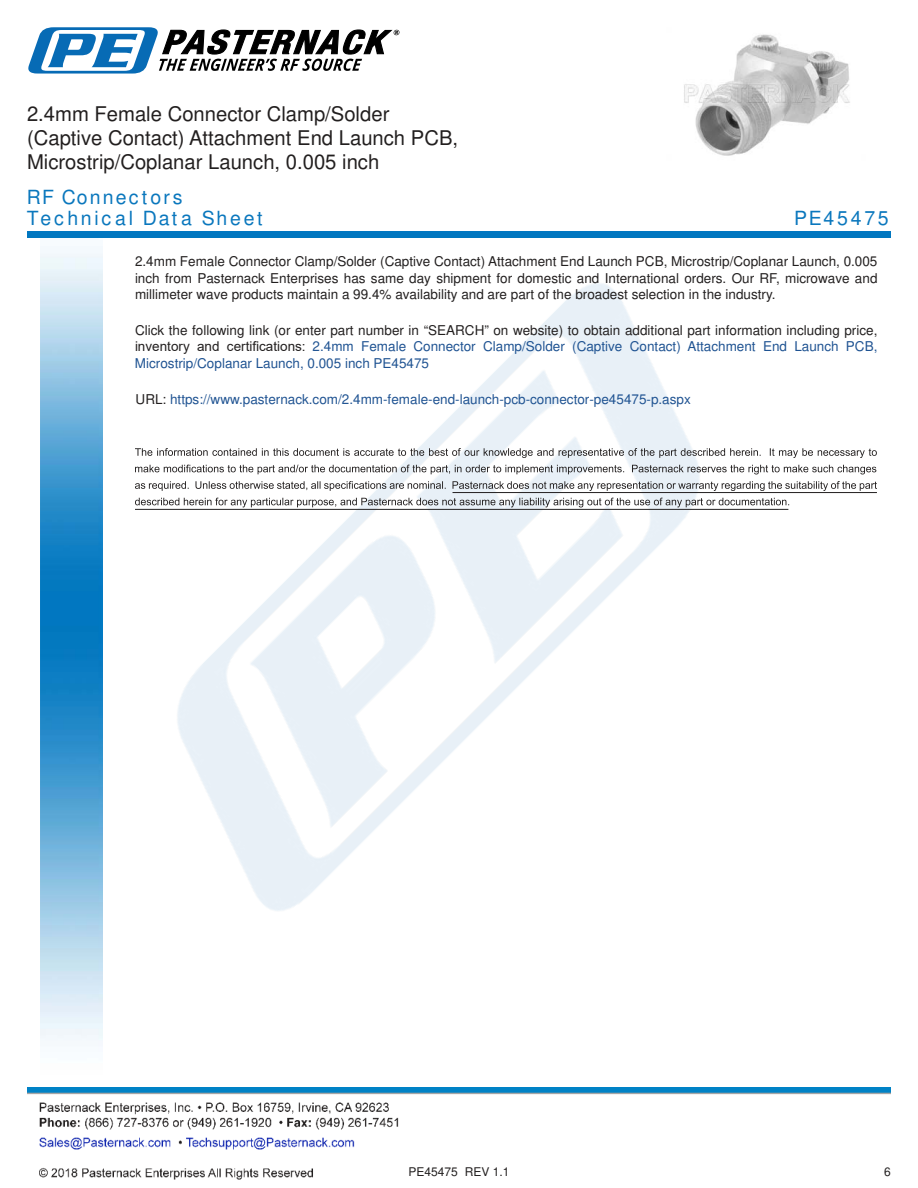
<style>
.page{position:relative;width:918px;height:1188px;background:#fff}
.page>*{position:absolute;margin:0;border:0;box-sizing:border-box;transform-origin:0 0}
.t1{font:20.25px/24.3px "Arial";color:#221f1f}
.t2{font:900 19.5px/20.4px "Arial";letter-spacing:.14em;color:#0a77bd}
.t3{font:13.5px/16.2px "Arial";color:#221f1f;text-align:justify}
.t4{font:13.5px "Arial";color:#1f5392}
.t5{font:12px "Arial";color:#221f1f}
.s1{color:#1f5392}
.s2{color:#221f1f}
</style>
<div class="page">
<img style="left:39px;top:1102px;width:360px;height:78px">
<img style="left:102px;top:246px;width:719px;height:724px">
<img style="left:40px;top:237px;width:62px;height:804px">
<img style="left:27px;top:1088px;width:864px;height:7px">
<svg style="left:28px;top:27px;width:371px;height:47px"></svg>
<div style="left:27px;top:231px;width:864px;height:6px;background:#0177c0"></div>
<img style="left:684px;top:34px;width:166px;height:122px">
<svg style="left:135px;top:448px;width:742px;height:10px"></svg>
<svg style="left:135px;top:465px;width:741px;height:9px"></svg>
<svg style="left:135px;top:481px;width:742px;height:10px"></svg>
<svg style="left:135px;top:498px;width:654px;height:9px"></svg>
<hr style="left:453px;top:492px;width:424px;height:1px;background:#221f1f">
<hr style="left:135px;top:509px;width:653px;height:1px;background:#221f1f">
<h1 class="t1" style="left:27px;top:103px;width:433px">2.4mm Female Connector Clamp/Solder (Captive Contact) Attachment End Launch PCB,<br>Microstrip/Coplanar Launch, 0.005 inch</h1>
<h2 class="t2" style="left:27px;top:187px;width:237px">RF Connectors<br>Technical Data Sheet</h2>
<h2 class="t2" style="left:794px;top:208px;width:96px">PE45475</h2>
<p class="t3" style="left:135px;top:255px;width:744px">2.4mm Female Connector Clamp/Solder (Captive Contact) Attachment End Launch PCB, Microstrip/Coplanar Launch, 0.005 inch from Pasternack Enterprises has same day shipment for domestic and International orders. Our RF, microwave and millimeter wave products maintain a 99.4% availability and are part of the broadest selection in the industry.</p>
<p class="t3" style="left:135px;top:324px;width:744px">Click the following link (or enter part number in “SEARCH” on website) to obtain additional part information including price, inventory and certi昀椀cations: <span class="s1">2.4mm Female Connector Clamp/Solder (Captive Contact) Attachment End Launch PCB, Microstrip/Coplanar Launch, 0.005 inch PE45475</span></p>
<p class="t4" style="left:136px;top:394px;width:557px"><span class="s2">URL:</span> https://www.pasternack.com/2.4mm-female-end-launch-pcb-connector-pe45475-p.aspx</p>
<p class="t5" style="left:409px;top:1167px;width:102px">PE45475 REV 1.1</p>
<p class="t5" style="left:884px;top:1167px;width:8px">6</p>
</div>
